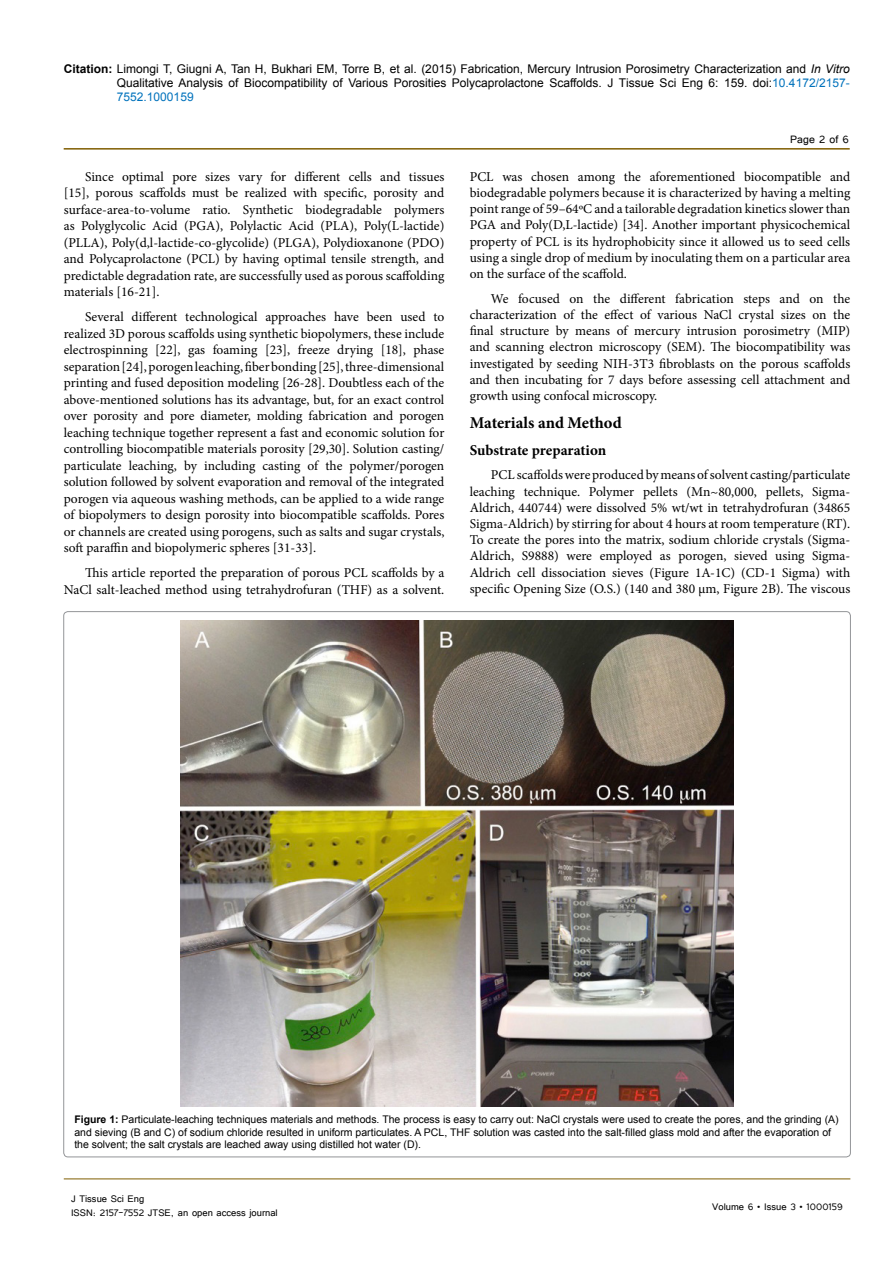
<style>
.page{position:relative;width:893px;height:1263px;background:#fff}
.page>*{position:absolute;margin:0;border:0;box-sizing:border-box;transform-origin:0 0}
.sh{font:700 16.5px "Minion Pro";color:#000}
.ssh{font:700 15px "Minion Pro";letter-spacing:-.005em;color:#000}
.Normal__Web{font:13.5px/16.5px "Minion Pro";color:#000;text-align:justify}
.t1{font:13.5px "Tunga";color:#000}
.t2{font:12px/14.4px "Arial";color:#000;text-align:justify}
.t3{font:12px/14.4px "Tunga";color:#000}
.t4{font:10.5px/12.6px "Arial";color:#000}
.s1{font-weight:700}
.s2{font-style:italic}
.s3{color:#0072bc}
</style>
<div class="page">
<hr style="left:64px;top:148px;width:786px;height:2px;background:#7f5d00">
<hr style="left:64px;top:1179px;width:786px;height:1px;background:#7f5d00">
<img style="left:181px;top:620px;width:552px;height:487px">
<p class="t2" style="left:117px;top:61px;width:734px;text-indent:-53px"><span class="s1">Citation:</span> Limongi T, Giugni A, Tan H, Bukhari EM, Torre B, et al. (2015) Fabrication, Mercury Intrusion Porosimetry Characterization and <span class="s2">In Vitro </span>Qualitative Analysis of Biocompatibility of Various Porosities Polycaprolactone Scaffolds. J Tissue Sci Eng 6: 159. doi:<span class="s3">10.4172/2157- 7552.1000159</span></p>
<p class="t1" style="left:790px;top:131px;width:60px">Page 2 of 6</p>
<p class="Normal__Web" style="left:64px;top:168px;width:382px;text-indent:21px">Since optimal pore sizes vary for different cells and tissues [15], porous scaffolds must be realized with specific, porosity and surface-area-to-volume ratio. Synthetic biodegradable polymers as Polyglycolic Acid (PGA), Polylactic Acid (PLA), Poly(L-lactide) (PLLA), Poly(d,l-lactide-co-glycolide) (PLGA), Polydioxanone (PDO) and Polycaprolactone (PCL) by having optimal tensile strength, and predictable degradation rate, are successfully used as porous scaffolding materials [16-21].</p>
<p class="Normal__Web" style="left:64px;top:309px;width:382px;text-indent:21px">Several different technological approaches have been used to realized 3D porous scaffolds using synthetic biopolymers, these include electrospinning [22], gas foaming [23], freeze drying [18], phase separation [24], porogen leaching, fiber bonding [25], three-dimensional printing and fused deposition modeling [26-28]. Doubtless each of the above-mentioned solutions has its advantage, but, for an exact control over porosity and pore diameter, molding fabrication and porogen leaching technique together represent a fast and economic solution for controlling biocompatible materials porosity [29,30]. Solution casting/ particulate leaching, by including casting of the polymer/porogen solution followed by solvent evaporation and removal of the integrated porogen via aqueous washing methods, can be applied to a wide range of biopolymers to design porosity into biocompatible scaffolds. Pores or channels are created using porogens, such as salts and sugar crystals, soft paraffin and biopolymeric spheres [31-33].</p>
<p class="Normal__Web" style="left:64px;top:565px;width:382px;text-align:right">This article reported the preparation of porous PCL scaffolds by a<br>NaCl salt-leached method using tetrahydrofuran (THF) as a solvent.</p>
<p class="Normal__Web" style="left:470px;top:168px;width:382px">PCL was chosen among the aforementioned biocompatible and biodegradable polymers because it is characterized by having a melting point range of 59–64ºC and a tailorable degradation kinetics slower than PGA and Poly(D,L-lactide) [34]. Another important physicochemical property of PCL is its hydrophobicity since it allowed us to seed cells using a single drop of medium by inoculating them on a particular area on the surface of the scaffold.</p>
<p class="Normal__Web" style="left:470px;top:290px;width:382px;text-indent:21px">We focused on the different fabrication steps and on the characterization of the effect of various NaCl crystal sizes on the final structure by means of mercury intrusion porosimetry (MIP) and scanning electron microscopy (SEM). The biocompatibility was investigated by seeding NIH-3T3 fibroblasts on the porous scaffolds and then incubating for 7 days before assessing cell attachment and growth using confocal microscopy.</p>
<p class="sh" style="left:470px;top:411px;width:154px">Materials and Method</p>
<p class="ssh" style="left:470px;top:439px;width:138px">Substrate preparation</p>
<p class="Normal__Web" style="left:470px;top:467px;width:382px;text-indent:21px">PCL scaffolds were produced by means of solvent casting/particulate leaching technique. Polymer pellets (Mn~80,000, pellets, Sigma-Aldrich, 440744) were dissolved 5% wt/wt in tetrahydrofuran (34865<br>Sigma-Aldrich) by stirring for about 4 hours at room temperature (RT).<br>To create the pores into the matrix, sodium chloride crystals (Sigma-Aldrich, S9888) were employed as porogen, sieved using Sigma-Aldrich cell dissociation sieves (Figure 1A-1C) (CD-1 Sigma) with specific Opening Size (O.S.) (140 and 380 μm, Figure 2B). The viscous</p>
<p class="t4" style="left:74px;top:1113px;width:766px"><span class="s1">Figure 1:</span> Particulate-leaching techniques materials and methods. The process is easy to carry out: NaCl crystals were used to create the pores, and the grinding (A) and sieving (B and C) of sodium chloride resulted in uniform particulates. A PCL, THF solution was casted into the salt-filled glass mold and after the evaporation of the solvent; the salt crystals are leached away using distilled hot water (D).</p>
<p class="t3" style="left:71px;top:1190px;width:208px">J Tissue Sci Eng<br>ISSN: 2157-7552 JTSE, an open access journal</p>
<p class="t3" style="left:712px;top:1199px;width:132px">Volume 6 • Issue 3 • 1000159</p>
</div>
